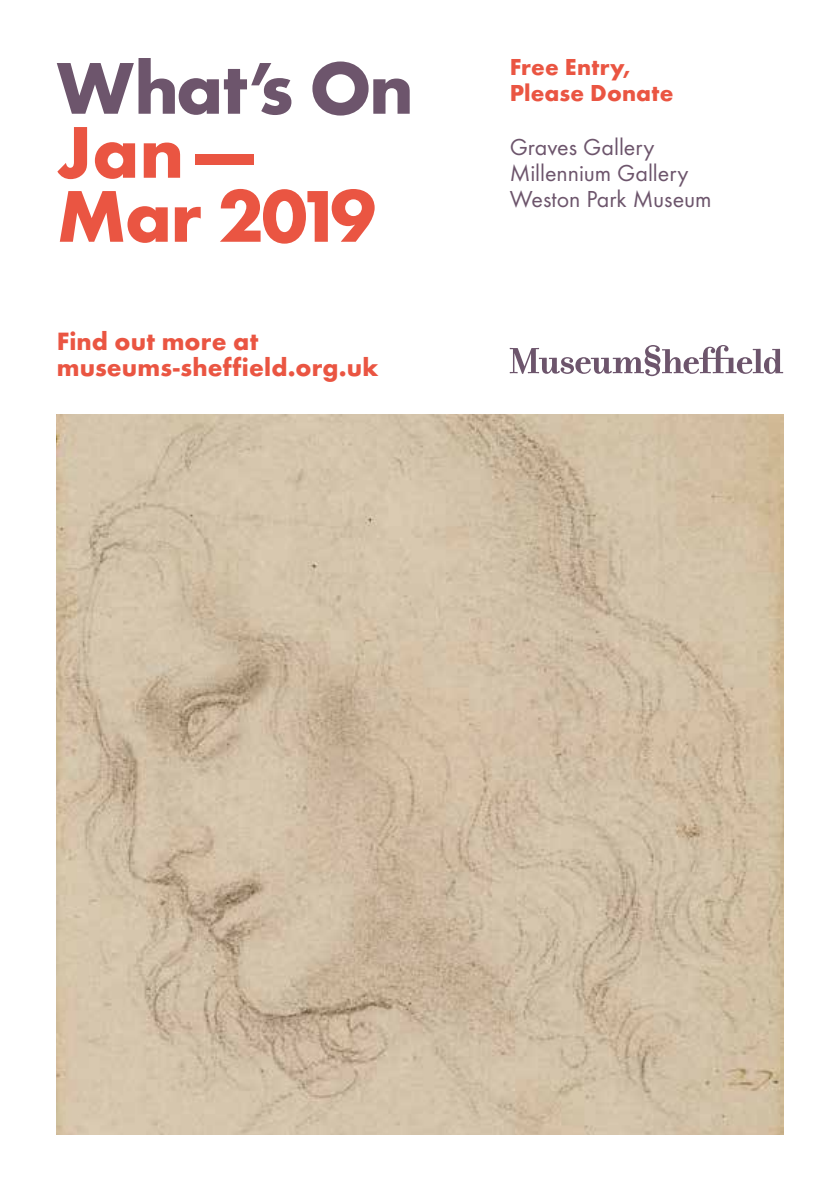
<style>
.page{position:relative;width:840px;height:1191px;background:#fff}
.page>*{position:absolute;margin:0;border:0;box-sizing:border-box;transform-origin:0 0}
.t1{font:700 76px/64px "Futura T";letter-spacing:-.02em;color:#ea5542}
.t2{font:700 76px "Futura T";letter-spacing:-.02em;color:#6d556c}
.t3{font:700 26px/26px "Futura T";letter-spacing:.005em;color:#ea5542}
.t4{font:24px/26px "Futura T";letter-spacing:-.005em;color:#6d556c}
.t5{font:700 24px/26px "Futura T";letter-spacing:.005em;color:#ea5542}
</style>
<div class="page">
<img style="left:57px;top:414px;width:725px;height:720px">
<svg style="left:509px;top:345px;width:273px;height:31px"></svg>
<h1 class="t2" style="left:57px;top:43px;width:358px">What’s On</h1>
<h1 class="t1" style="left:57px;top:120px;width:320px">Jan —<br>Mar 2019</h1>
<p class="t3" style="left:57px;top:328px;width:323px">Find out more at museums-sheffield.org.uk</p>
<p class="t5" style="left:509px;top:54px;width:165px">Free Entry,<br>Please Donate</p>
<p class="t4" style="left:509px;top:134px;width:203px">Graves Gallery<br>Millennium Gallery<br>Weston Park Museum</p>
</div>
